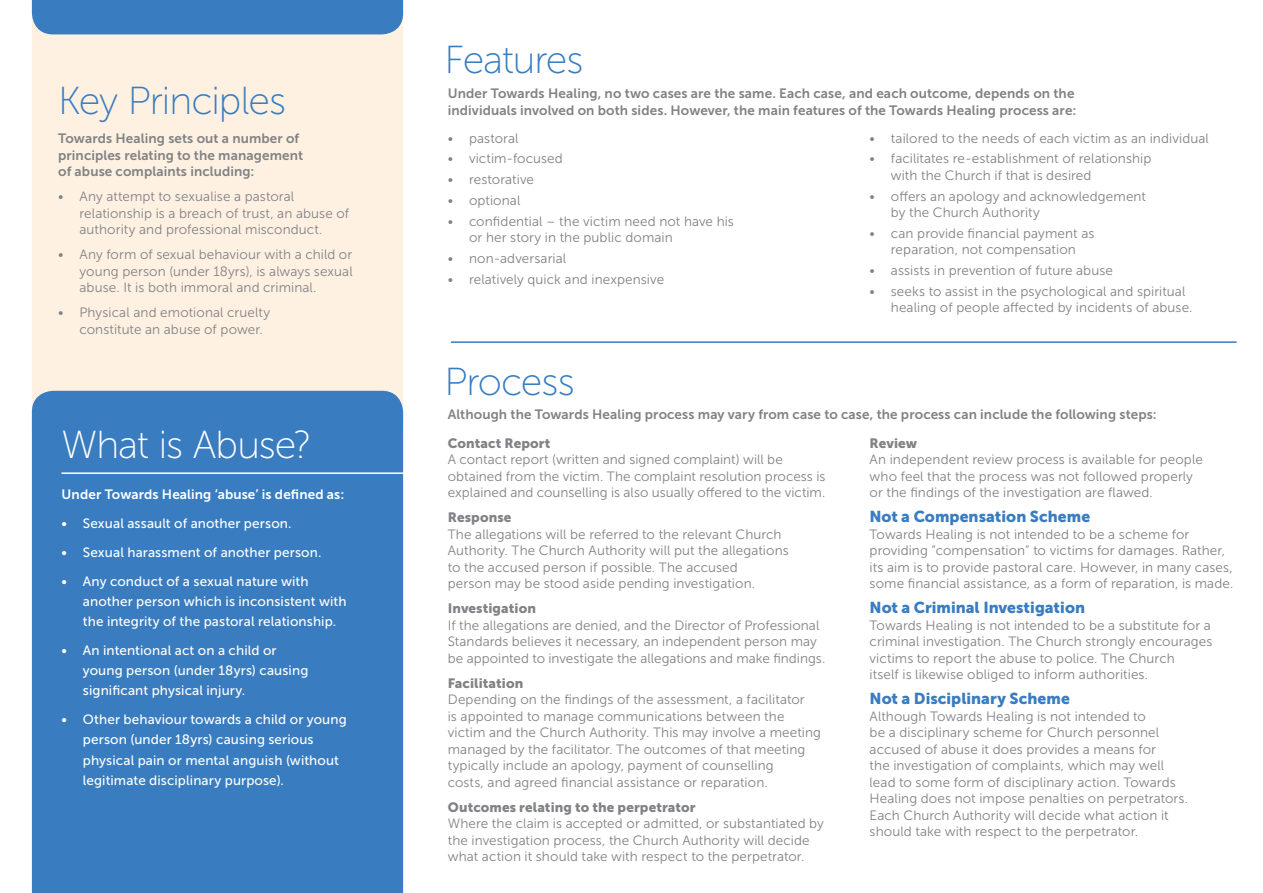
<style>
.page{position:relative;width:1263px;height:893px;background:#fff}
.page>*{position:absolute;margin:0;border:0;box-sizing:border-box;transform-origin:0 0}
.t1{font:39px "Museo Sans 100";letter-spacing:-.03em;color:#397cc0}
.t2{font:39px "Museo Sans 100";letter-spacing:-.03em;color:#fff}
.t3{font:15.75px "Museo Sans 900";color:#397cc0}
.t4{font:13.5px/16.5px "Museo Sans 300";letter-spacing:.005em;color:#808285}
.t5{font:13.5px/20.2px "Museo Sans 500";letter-spacing:.01em;color:#fff}
.t6{font:13.5px/16.5px "Museo Sans 700";letter-spacing:.01em;color:#808285}
.t7{font:13.5px "Museo Sans 900";letter-spacing:.005em;color:#808285}
.t8{font:13.5px "Museo Sans 700";letter-spacing:.01em;color:#fff}
</style>
<div class="page">
<div style="left:32px;top:34px;width:371px;height:357px;background:#fff1e2"></div>
<hr style="left:451px;top:341px;width:785px;height:2px;background:#397cc0">
<div style="left:32px;top:391px;width:371px;height:502px;background:#397cc0"></div>
<div style="left:32px;top:0;width:371px;height:34px;background:#397cc0"></div>
<hr style="left:61px;top:472px;width:361px;height:2px;background:#fff">
<h1 class="t1" style="left:58px;top:80px;width:229px">Key Principles</h1>
<p class="t6" style="left:58px;top:130px;width:247px">Towards Healing sets out a number of principles relating to the management of abuse complaints including:</p>
<p class="t4" style="left:80px;top:189px;width:271px;text-indent:-21px">• Any attempt to sexualise a pastoral relationship is a breach of trust, an abuse of authority and professional misconduct.</p>
<p class="t4" style="left:80px;top:247px;width:275px;text-align:justify;text-indent:-21px">• Any form of sexual behaviour with a child or young person (under 18yrs), is always sexual abuse. It is both immoral and criminal.</p>
<p class="t4" style="left:80px;top:305px;width:192px;text-indent:-21px">• Physical and emotional cruelty constitute an abuse of power.</p>
<h1 class="t2" style="left:62px;top:424px;width:252px">What is Abuse?</h1>
<p class="t8" style="left:62px;top:487px;width:284px">Under Towards Healing ‘abuse’ is defined as:</p>
<p class="t5" style="left:62px;top:513px;width:231px">• Sexual assault of another person.</p>
<p class="t5" style="left:62px;top:542px;width:261px">• Sexual harassment of another person.</p>
<p class="t5" style="left:83px;top:571px;width:265px;text-indent:-21px">• Any conduct of a sexual nature with another person which is inconsistent with the integrity of the pastoral relationship.</p>
<p class="t5" style="left:83px;top:640px;width:227px;text-indent:-21px">• An intentional act on a child or young person (under 18yrs) causing significant physical injury.</p>
<p class="t5" style="left:83px;top:709px;width:265px;text-indent:-21px">• Other behaviour towards a child or young person (under 18yrs) causing serious physical pain or mental anguish (without legitimate disciplinary purpose).</p>
<h1 class="t1" style="left:445px;top:39px;width:141px">Features</h1>
<p class="t6" style="left:448px;top:85px;width:630px">Under Towards Healing, no two cases are the same. Each case, and each outcome, depends on the individuals involved on both sides. However, the main features of the Towards Healing process are:</p>
<p class="t4" style="left:448px;top:130px;width:72px">• pastoral</p>
<p class="t4" style="left:448px;top:151px;width:117px">• victim-focused</p>
<p class="t4" style="left:448px;top:171px;width:88px">• restorative</p>
<p class="t4" style="left:448px;top:192px;width:74px">• optional</p>
<p class="t4" style="left:469px;top:213px;width:266px;text-indent:-21px">• confidential – the victim need not have his or her story in the public domain</p>
<p class="t4" style="left:448px;top:250px;width:120px">• non-adversarial</p>
<p class="t4" style="left:448px;top:271px;width:218px">• relatively quick and inexpensive</p>
<h1 class="t1" style="left:445px;top:361px;width:132px">Process</h1>
<p class="t4" style="left:870px;top:130px;width:341px">• tailored to the needs of each victim as an individual</p>
<p class="t4" style="left:891px;top:151px;width:262px;text-indent:-21px">• facilitates re-establishment of relationship with the Church if that is desired</p>
<p class="t4" style="left:891px;top:188px;width:257px;text-indent:-21px">• offers an apology and acknowledgement by the Church Authority</p>
<p class="t4" style="left:870px;top:225px;width:226px;text-align:center">• can provide financial payment as reparation, not compensation</p>
<p class="t4" style="left:870px;top:262px;width:245px">• assists in prevention of future abuse</p>
<p class="t4" style="left:891px;top:283px;width:303px;text-indent:-21px">• seeks to assist in the psychological and spiritual healing of people affected by incidents of abuse.</p>
<p class="t6" style="left:448px;top:406px;width:710px">Although the Towards Healing process may vary from case to case, the process can include the following steps:</p>
<p class="t7" style="left:448px;top:435px;width:104px">Contact Report</p>
<p class="t4" style="left:448px;top:451px;width:379px">A contact report (written and signed complaint) will be obtained from the victim. The complaint resolution process is explained and counselling is also usually offered to the victim.</p>
<p class="t7" style="left:448px;top:510px;width:65px">Response</p>
<p class="t4" style="left:448px;top:526px;width:342px">The allegations will be referred to the relevant Church Authority. The Church Authority will put the allegations to the accused person if possible. The accused<br>person may be stood aside pending investigation.</p>
<p class="t7" style="left:448px;top:601px;width:90px">Investigation</p>
<p class="t4" style="left:448px;top:617px;width:379px">If the allegations are denied, and the Director of Professional<br>Standards believes it necessary, an independent person may be appointed to investigate the allegations and make findings.</p>
<p class="t7" style="left:448px;top:675px;width:77px">Facilitation</p>
<p class="t4" style="left:448px;top:691px;width:375px">Depending on the findings of the assessment, a facilitator<br>is appointed to manage communications between the victim and the Church Authority. This may involve a meeting managed by the facilitator. The outcomes of that meeting typically include an apology, payment of counselling<br>costs, and agreed financial assistance or reparation.</p>
<p class="t7" style="left:448px;top:799px;width:249px">Outcomes relating to the perpetrator</p>
<p class="t4" style="left:448px;top:815px;width:378px">Where the claim is accepted or admitted, or substantiated by the investigation process, the Church Authority will decide what action it should take with respect to the perpetrator.</p>
<p class="t7" style="left:870px;top:435px;width:49px">Review</p>
<p class="t4" style="left:870px;top:451px;width:335px">An independent review process is available for people who feel that the process was not followed properly or the findings of the investigation are flawed.</p>
<p class="t3" style="left:870px;top:508px;width:222px">Not a Compensation Scheme</p>
<p class="t4" style="left:870px;top:526px;width:365px">Towards Healing is not intended to be a scheme for providing “compensation” to victims for damages. Rather, its aim is to provide pastoral care. However, in many cases, some financial assistance, as a form of reparation, is made.</p>
<p class="t3" style="left:870px;top:599px;width:217px">Not a Criminal Investigation</p>
<p class="t4" style="left:870px;top:617px;width:344px">Towards Healing is not intended to be a substitute for a criminal investigation. The Church strongly encourages victims to report the abuse to police. The Church<br>itself is likewise obliged to inform authorities.</p>
<p class="t3" style="left:870px;top:690px;width:202px">Not a Disciplinary Scheme</p>
<p class="t4" style="left:870px;top:708px;width:320px">Although Towards Healing is not intended to<br>be a disciplinary scheme for Church personnel accused of abuse it does provides a means for<br>the investigation of complaints, which may well lead to some form of disciplinary action. Towards Healing does not impose penalties on perpetrators.<br>Each Church Authority will decide what action it should take with respect to the perpetrator.</p>
</div>
